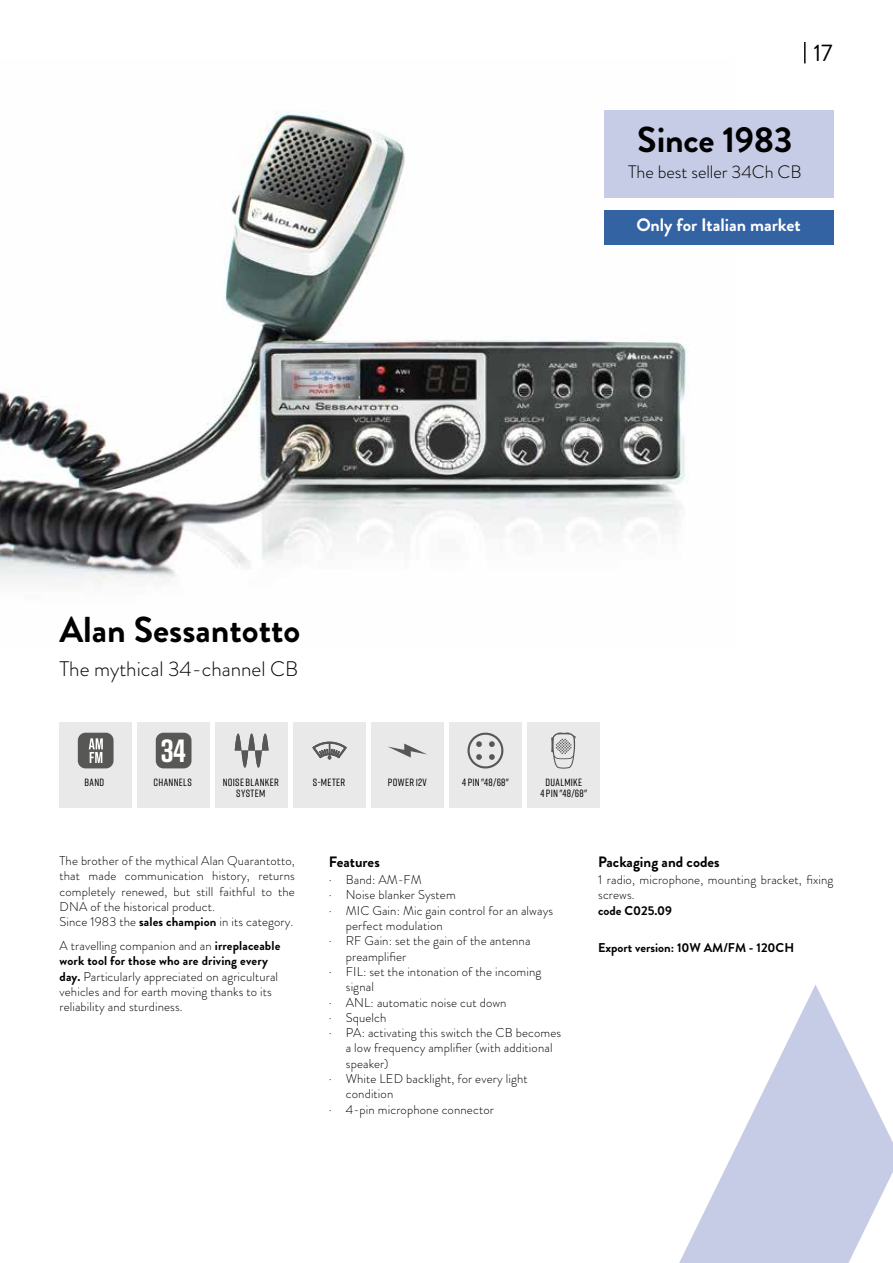
<style>
.page{position:relative;width:893px;height:1263px;background:#fff}
.page>*{position:absolute;margin:0;border:0;box-sizing:border-box;transform-origin:0 0}
.t1{font:700 36px "Brandon Grotesque";color:#000}
.t2{font:700 32.1px "Rift";color:#fff}
.t3{font:24px "Brandon Grotesque";color:#000}
.t4{font:300 21px "Brandon Grotesque";color:#000}
.t5{font:700 18px "Brandon Grotesque";color:#fff}
.t6{font:300 18px "Brandon Grotesque";color:#000}
.t7{font:700 15px "Brandon Grotesque";color:#000}
.t8{font:300 12.75px/15.3px "Brandon Grotesque";letter-spacing:.01em;color:#000}
.t9{font:700 12.75px "Brandon Grotesque";color:#000}
.t10{font:500 10.5px/11.2px "Rift";letter-spacing:.03em;color:#000;text-align:center}
.s1{font-family:"Rift";font-weight:500}
.s2{font-weight:700}
</style>
<div class="page">
<svg style="left:679px;top:985px;width:214px;height:278px;fill:#c6cce5"></svg>
<div style="left:137px;top:723px;width:73px;height:85px;background:#e9e9e9"></div>
<div style="left:215px;top:723px;width:73px;height:85px;background:#e9e9e9"></div>
<div style="left:293px;top:723px;width:73px;height:85px;background:#e9e9e9"></div>
<div style="left:371px;top:723px;width:73px;height:85px;background:#e9e9e9"></div>
<div style="left:449px;top:723px;width:73px;height:85px;background:#e9e9e9"></div>
<div style="left:60px;top:723px;width:72px;height:85px;background:#e9e9e9"></div>
<div style="left:527px;top:723px;width:73px;height:85px;background:#e9e9e9"></div>
<img style="left:0;top:110px;width:735px;height:471px">
<svg style="left:388px;top:743px;width:39px;height:14px"></svg>
<svg style="left:235px;top:734px;width:34px;height:33px"></svg>
<svg style="left:551px;top:732px;width:25px;height:37px"></svg>
<div style="left:604px;top:111px;width:229px;height:87px;background:#c6cce5"></div>
<div style="left:156px;top:733px;width:35px;height:35px;background:#575756;border-radius:8px"></div>
<div style="left:78px;top:733px;width:36px;height:35px;background:#575756;border-radius:8px"></div>
<svg style="left:89px;top:738px;width:14px;height:25px"></svg>
<svg style="left:312px;top:742px;width:35px;height:17px"></svg>
<svg style="left:467px;top:732px;width:37px;height:37px"></svg>
<div style="left:604px;top:210px;width:229px;height:34px;background:#3363a3"></div>
<h3 class="t3" style="left:803px;top:36px;width:31px"><span class="s1">|</span> 17</h3>
<h1 class="t1" style="left:637px;top:114px;width:157px">Since 1983</h1>
<h3 class="t6" style="left:628px;top:159px;width:175px">The best seller 34Ch CB</h3>
<h3 class="t5" style="left:636px;top:212px;width:166px">Only for Italian market</h3>
<h1 class="t1" style="left:60px;top:604px;width:242px">Alan Sessantotto</h1>
<h3 class="t4" style="left:60px;top:654px;width:240px">The mythical 34-channel CB</h3>
<h2 class="t2" style="left:161px;top:727px;width:27px">34</h2>
<p class="t10" style="left:85px;top:776px;width:21px">BAND</p>
<p class="t10" style="left:153px;top:776px;width:40px">CHANNELS</p>
<p class="t10" style="left:223px;top:776px;width:58px">NOISE BLANKER<br>SYSTEM</p>
<p class="t10" style="left:313px;top:776px;width:34px">S-METER</p>
<p class="t10" style="left:388px;top:776px;width:41px">POWER 12V</p>
<p class="t10" style="left:462px;top:776px;width:48px">4 PIN "48/68"</p>
<p class="t10" style="left:540px;top:776px;width:48px">DUALMIKE<br>4 PIN "48/68"</p>
<p class="t8" style="left:60px;top:853px;width:237px">The brother of the mythical Alan Quarantotto, that made communication history, returns completely renewed, but still faithful to the DNA of the historical product.<br>Since 1983 the <span class="s2">sales champion</span> in its category.</p>
<p class="t8" style="left:60px;top:938px;width:222px">A travelling companion and an <span class="s2">irreplaceable work tool for those who are driving every day.</span> Particularly appreciated on agricultural vehicles and for earth moving thanks to its reliability and sturdiness.</p>
<p class="t7" style="left:329px;top:851px;width:52px">Features</p>
<p class="t8" style="left:329px;top:872px;width:95px">· Band: AM-FM</p>
<p class="t8" style="left:329px;top:887px;width:128px">· Noise blanker System</p>
<p class="t8" style="left:329px;top:903px;width:226px">· MIC Gain: Mic gain control for an always</p>
<p class="t8" style="left:346px;top:918px;width:98px">perfect modulation</p>
<p class="t8" style="left:329px;top:933px;width:203px">· RF Gain: set the gain of the antenna</p>
<p class="t8" style="left:346px;top:949px;width:62px">preamplifier</p>
<p class="t8" style="left:329px;top:964px;width:214px">· FIL: set the intonation of the incoming</p>
<p class="t8" style="left:346px;top:979px;width:29px">signal</p>
<p class="t8" style="left:329px;top:994px;width:179px">· ANL: automatic noise cut down</p>
<p class="t8" style="left:329px;top:1010px;width:59px">· Squelch</p>
<p class="t8" style="left:329px;top:1025px;width:234px">· PA: activating this switch the CB becomes</p>
<p class="t8" style="left:346px;top:1040px;width:208px">a low frequency amplifier (with additional</p>
<p class="t8" style="left:346px;top:1056px;width:44px">speaker)</p>
<p class="t8" style="left:329px;top:1071px;width:200px">· White LED backlight, for every light</p>
<p class="t8" style="left:346px;top:1086px;width:49px">condition</p>
<p class="t8" style="left:329px;top:1102px;width:167px">· 4-pin microphone connector</p>
<p class="t7" style="left:598px;top:851px;width:123px">Packaging and codes</p>
<p class="t8" style="left:598px;top:872px;width:237px">1 radio, microphone, mounting bracket, fixing screws.</p>
<p class="t9" style="left:598px;top:901px;width:75px">code C025.09</p>
<p class="t9" style="left:598px;top:939px;width:197px">Export version: 10W AM/FM - 120CH</p>
</div>
